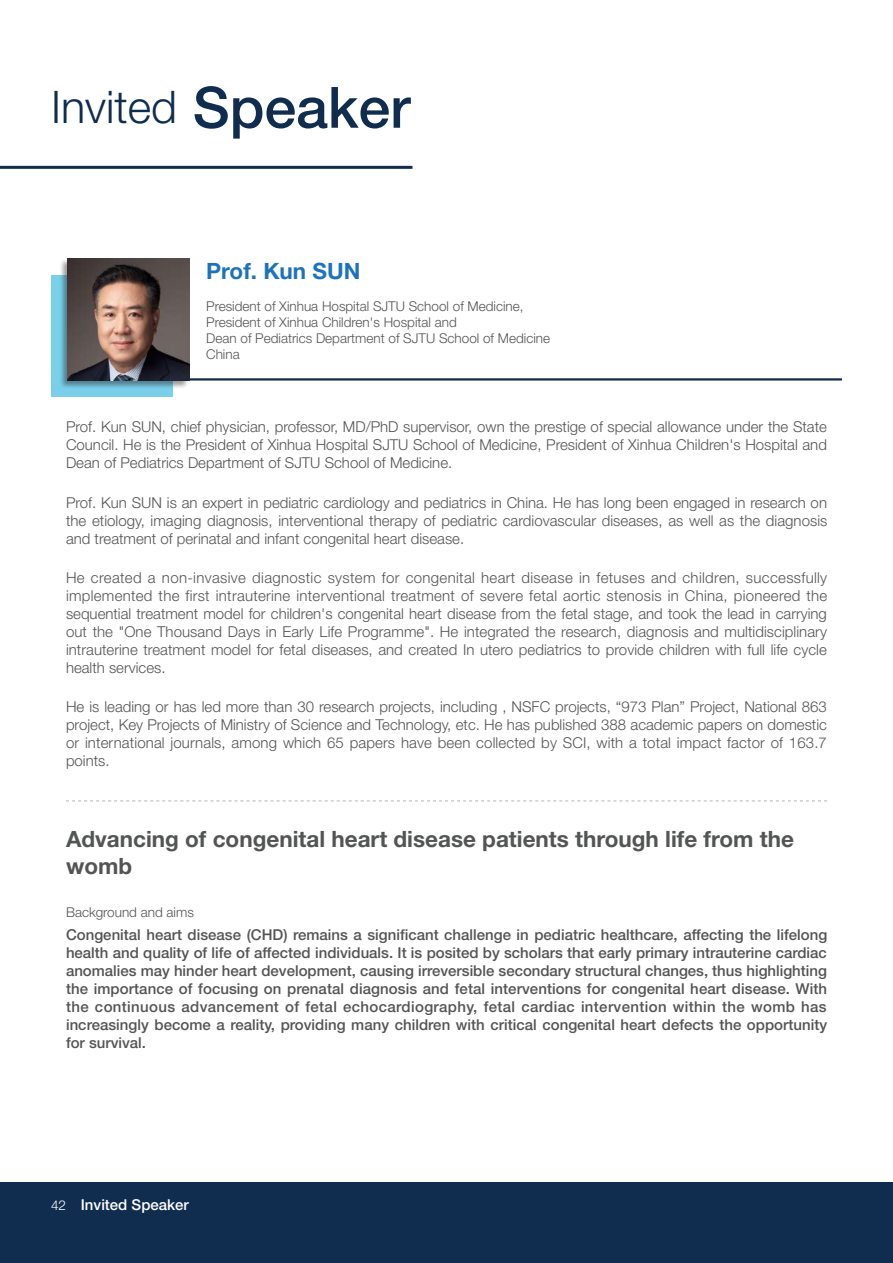
<style>
.page{position:relative;width:893px;height:1263px;background:#fff}
.page>*{position:absolute;margin:0;border:0;box-sizing:border-box;transform-origin:0 0}
.t1{font:300 45px "Helvetica Neue LT Std";color:#102d4f}
.t2{font:700 22.5px/27px "Helvetica Neue LT Std";color:#535454}
.t3{font:700 22.5px "Helvetica Neue LT Std";color:#1c73bc}
.t4{font:300 15px/18px "Helvetica Neue LT Std";color:#545454;text-align:justify}
.t5{font:500 15px/18px "Helvetica Neue LT Std";color:#545454;text-align:justify}
.t6{font:500 15px "Helvetica Neue LT Std";color:#fff}
.t7{font:300 13.5px "Helvetica Neue LT Std";color:#545454}
.t8{font:300 13.5px "Helvetica Neue LT Std";color:#fff}
.s1{font-weight:500;font-size:57px}
</style>
<div class="page">
<div style="left:0;top:1182px;width:893px;height:81px;background:#102d4f"></div>
<hr style="left:0;top:166px;width:412px;height:3px;background:#102d4f">
<hr style="left:68px;top:378px;width:774px;height:3px;background:#102d4f">
<div style="left:51px;top:275px;width:121px;height:121px;background:#7ad0eb"></div>
<div style="left:59px;top:258px;width:131px;height:131px;background:#231f20;opacity:.45"></div>
<img style="left:68px;top:259px;width:121px;height:122px">
<svg style="left:66px;top:800px;width:761px;height:1px"></svg>
<p class="t1" style="left:51px;top:80px;width:361px">Invited <span class="s1">Speaker</span></p>
<p class="t3" style="left:206px;top:257px;width:156px">Prof. Kun SUN</p>
<p class="t7" style="left:206px;top:298px;width:319px">President of Xinhua Hospital SJTU School of Medicine,</p>
<p class="t7" style="left:206px;top:314px;width:252px">President of Xinhua Children's Hospital and</p>
<p class="t7" style="left:206px;top:330px;width:345px">Dean of Pediatrics Department of SJTU School of Medicine</p>
<p class="t7" style="left:206px;top:346px;width:35px">China</p>
<p class="t4" style="left:66px;top:418px;width:762px">Prof. Kun SUN, chief physician, professor, MD/PhD supervisor, own the prestige of special allowance under the State Council. He is the President of Xinhua Hospital SJTU School of Medicine, President of Xinhua Children's Hospital and Dean of Pediatrics Department of SJTU School of Medicine.</p>
<p class="t4" style="left:66px;top:493px;width:763px">Prof. Kun SUN is an expert in pediatric cardiology and pediatrics in China. He has long been engaged in research on the etiology, imaging diagnosis, interventional therapy of pediatric cardiovascular diseases, as well as the diagnosis and treatment of perinatal and infant congenital heart disease.</p>
<p class="t4" style="left:66px;top:568px;width:763px">He created a non-invasive diagnostic system for congenital heart disease in fetuses and children, successfully implemented the first intrauterine interventional treatment of severe fetal aortic stenosis in China, pioneered the sequential treatment model for children's congenital heart disease from the fetal stage, and took the lead in carrying out the "One Thousand Days in Early Life Programme". He integrated the research, diagnosis and multidisciplinary intrauterine treatment model for fetal diseases, and created In utero pediatrics to provide children with full life cycle health services.</p>
<p class="t4" style="left:66px;top:698px;width:762px">He is leading or has led more than 30 research projects, including , NSFC projects, “973 Plan” Project, National 863 project, Key Projects of Ministry of Science and Technology, etc. He has published 388 academic papers on domestic or international journals, among which 65 papers have been collected by SCI, with a total impact factor of 163.7 points.</p>
<p class="t2" style="left:66px;top:825px;width:729px">Advancing of congenital heart disease patients through life from the womb</p>
<p class="t7" style="left:66px;top:903px;width:129px">Background and aims</p>
<p class="t5" style="left:66px;top:926px;width:763px">Congenital heart disease (CHD) remains a significant challenge in pediatric healthcare, affecting the lifelong health and quality of life of affected individuals. It is posited by scholars that early primary intrauterine cardiac anomalies may hinder heart development, causing irreversible secondary structural changes, thus highlighting the importance of focusing on prenatal diagnosis and fetal interventions for congenital heart disease. With the continuous advancement of fetal echocardiography, fetal cardiac intervention within the womb has increasingly become a reality, providing many children with critical congenital heart defects the opportunity for survival.</p>
<p class="t8" style="left:51px;top:1197px;width:17px">42</p>
<p class="t6" style="left:81px;top:1195px;width:110px">Invited Speaker</p>
</div>
